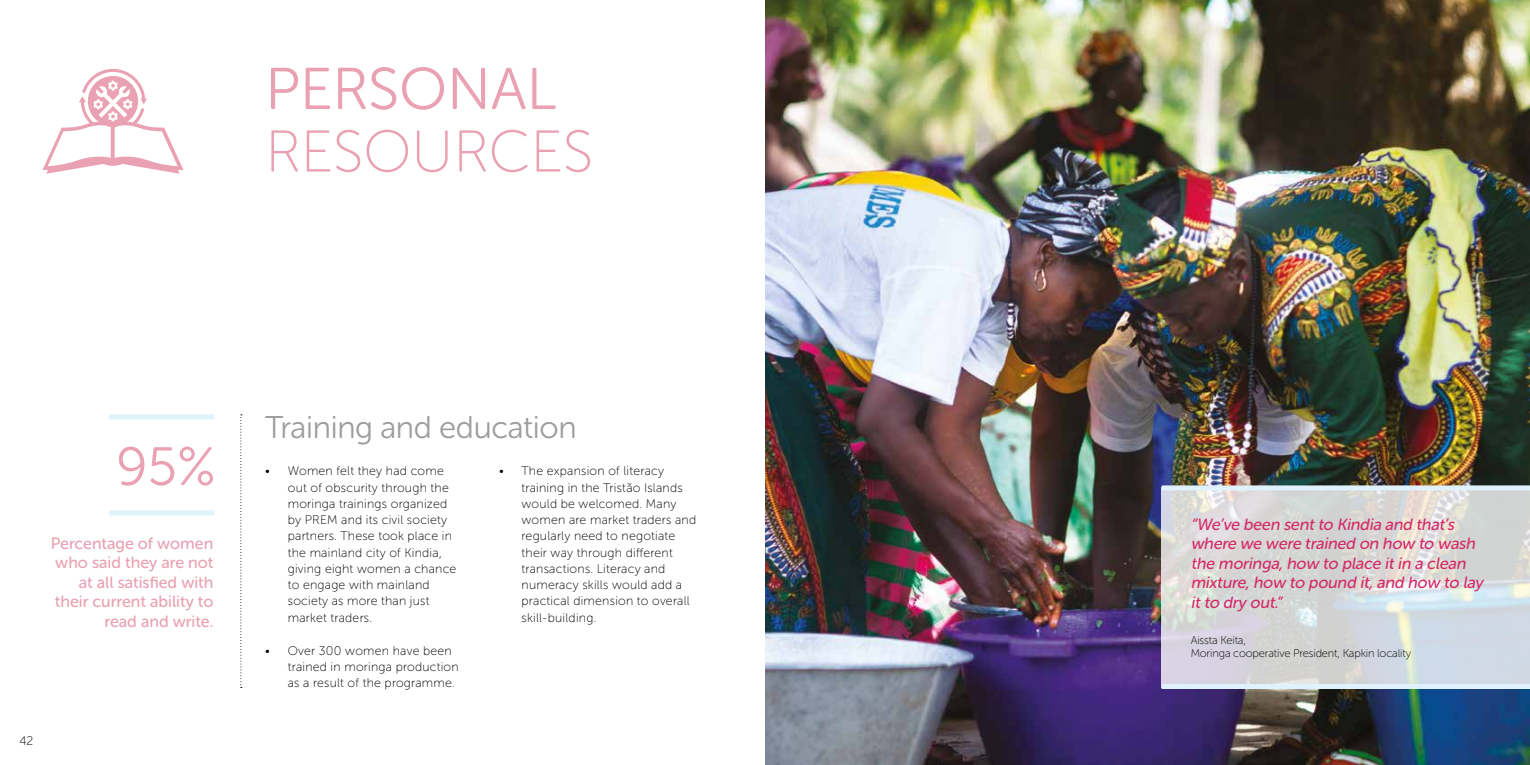
<style>
.page{position:relative;width:1530px;height:765px;background:#fff}
.page>*{position:absolute;margin:0;border:0;box-sizing:border-box;transform-origin:0 0}
.t1{font:58.75px "Museo Sans Rounded 100";color:#e9a1b3}
.t2{font:58.75px "Museo Sans Rounded 300";color:#e9a1b3}
.t3{font:53.75px "Museo Sans Rounded 300";color:#e9a1b3}
.t4{font:31.25px "Museo Sans Rounded 300";letter-spacing:-.01em;color:#9d9d9c}
.t5{font:italic 16.25px/19.5px "Museo Sans Rounded 500";color:#d42b69}
.t6{font:16.25px/19.5px "Museo Sans Rounded 500";color:#e9a1b3;text-align:right}
.t7{font:12.5px/16.2px "Museo Sans Rounded 100";letter-spacing:.02em;color:#000}
.t8{font:11.25px/13.5px "Museo Sans Rounded 100";letter-spacing:-.01em;color:#000}
</style>
<div class="page">
<svg style="left:43px;top:69px;width:140px;height:105px"></svg>
<div style="left:109px;top:414px;width:105px;height:5px;background:#dff2fd"></div>
<div style="left:109px;top:510px;width:105px;height:5px;background:#dff2fd"></div>
<svg style="left:240px;top:414px;width:2px;height:274px"></svg>
<img style="left:765px;top:0;width:765px;height:765px">
<svg style="left:1162px;top:490px;width:368px;height:194px;background:#d7d9db"></svg>
<div style="left:1162px;top:485px;width:368px;height:5px;background:#dff2fd"></div>
<div style="left:1162px;top:684px;width:368px;height:5px;background:#dff2fd"></div>
<h1 class="t2" style="left:265px;top:57px;width:292px">PERSONAL</h1>
<h1 class="t1" style="left:265px;top:120px;width:329px">RESOURCES</h1>
<h2 class="t3" style="left:116px;top:438px;width:101px">95%</h2>
<h3 class="t6" style="left:51px;top:534px;width:164px">Percentage of women who said they are not at all satisfied with their current ability to read and write.</h3>
<p class="t7" style="left:19px;top:733px;width:15px">42</p>
<h3 class="t4" style="left:265px;top:410px;width:313px">Training and education</h3>
<p class="t7" style="left:288px;top:463px;width:170px;text-indent:-22px">• Women felt they had come out of obscurity through the moringa trainings organized by PREM and its civil society partners. These took place in the mainland city of Kindia, giving eight women a chance to engage with mainland society as more than just market traders.</p>
<p class="t7" style="left:288px;top:642px;width:172px;text-indent:-22px">• Over 300 women have been trained in moringa production as a result of the programme.</p>
<p class="t7" style="left:522px;top:463px;width:176px;text-indent:-22px">• The expansion of literacy training in the Tristão Islands would be welcomed. Many women are market traders and regularly need to negotiate their way through different transactions. Literacy and numeracy skills would add a practical dimension to overall skill-building.</p>
<h3 class="t5" style="left:1191px;top:514px;width:294px">“We’ve been sentto Kindia and that’s where we were trained on how to wash the moringa,how to place itin a clean mixture,how to pound it,and how to lay itto dry out.”</h3>
<p class="t8" style="left:1191px;top:634px;width:222px">Aissta Keita,<br>Moringa cooperative President, Kapkin locality</p>
</div>
